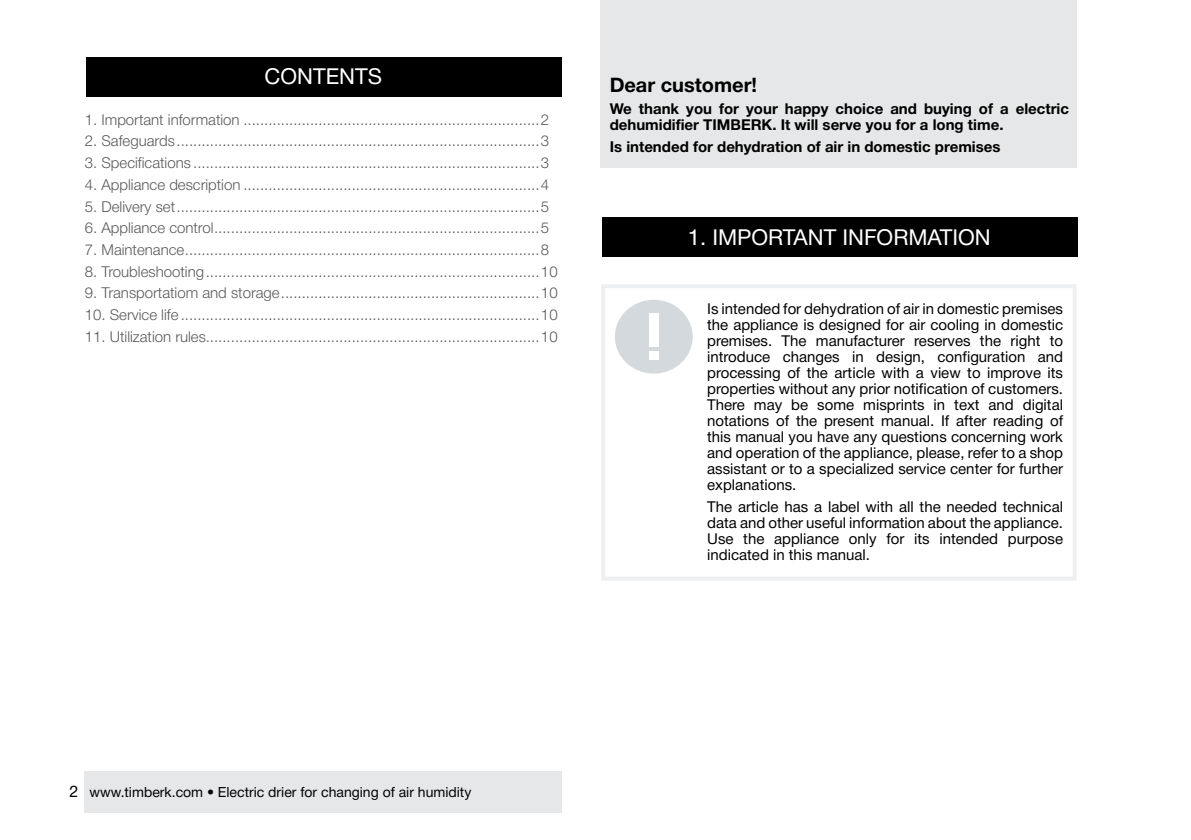
<style>
.page{position:relative;width:1191px;height:840px;background:#fff}
.page>*{position:absolute;margin:0;border:0;box-sizing:border-box;transform-origin:0 0}
.t1{font:22px "Helvetica Neue Cyr";color:#fff}
.t2{font:700 20px "Helvetica Neue Cyr";color:#000}
.t3{font:300 15px "Helvetica Neue Cyr";color:#58595b}
.t4{font:15px/16px "Helvetica Neue Cyr";color:#000;text-align:justify}
.t5{font:700 15px/16px "Helvetica Neue Cyr";color:#000}
.t6{font:14px "Helvetica Neue Cyr";color:#000}
.s1{font-size:16px}
</style>
<div class="page">
<div style="left:84px;top:771px;width:478px;height:41px;background:#e6e7e8"></div>
<div style="left:602px;top:217px;width:475px;height:40px;background:#000"></div>
<div style="left:86px;top:57px;width:475px;height:39px;background:#000"></div>
<div style="left:615px;top:299px;width:77px;height:74px;background:#d3d9dc;border-radius:50%"></div>
<div style="left:649px;top:313px;width:9px;height:34px;background:#fff"></div>
<div style="left:649px;top:350px;width:9px;height:9px;background:#fff"></div>
<div style="left:600px;top:0;width:477px;height:167px;background:#e6e7e8"></div>
<div style="left:601px;top:284px;width:475px;height:296px;border:4px solid #d3d9dc"></div>
<h1 class="t1" style="left:264px;top:64px;width:119px">CONTENTS</h1>
<p class="t3" style="left:85px;top:111px;width:466px">1. Important information .......................................................................2</p>
<p class="t3" style="left:85px;top:133px;width:466px">2. Safeguards .......................................................................................3</p>
<p class="t3" style="left:85px;top:155px;width:466px">3. Specifications ...................................................................................3</p>
<p class="t3" style="left:85px;top:176px;width:466px">4. Appliance description .......................................................................4</p>
<p class="t3" style="left:85px;top:198px;width:466px">5. Delivery set .......................................................................................5</p>
<p class="t3" style="left:85px;top:220px;width:466px">6. Appliance control ..............................................................................5</p>
<p class="t3" style="left:85px;top:241px;width:466px">7. Maintenance .....................................................................................8</p>
<p class="t3" style="left:85px;top:263px;width:474px">8. Troubleshooting ................................................................................10</p>
<p class="t3" style="left:85px;top:285px;width:474px">9. Transportatiom and storage ..............................................................10</p>
<p class="t3" style="left:85px;top:306px;width:474px">10. Service life ......................................................................................10</p>
<p class="t3" style="left:85px;top:328px;width:474px">11. Utilization rules................................................................................10</p>
<h2 class="t2" style="left:609px;top:74px;width:149px">Dear customer!</h2>
<p class="t5" style="left:609px;top:100px;width:461px">We thank you for your happy choice and buying of a electric dehumidifier TIMBERK. It will serve you for a long time.</p>
<p class="t5" style="left:609px;top:138px;width:392px">Is intended for dehydration of air in domestic premises</p>
<h1 class="t1" style="left:688px;top:225px;width:304px">1. IMPORTANT INFORMATION</h1>
<p class="t4" style="left:707px;top:300px;width:357px">Is intended for dehydration of air in domestic premises the appliance is designed for air cooling in domestic premises. The manufacturer reserves the right to introduce changes in design, configuration and processing of the article with a view to improve its properties without any prior notification of customers.<br>There may be some misprints in text and digital notations of the present manual. If after reading of this manual you have any questions concerning work and operation of the appliance, please, refer to a shop assistant or to a specialized service center for further explanations.</p>
<p class="t4" style="left:707px;top:498px;width:357px">The article has a label with all the needed technical data and other useful information about the appliance.<br>Use the appliance only for its intended purpose indicated in this manual.</p>
<p class="t6" style="left:69px;top:783px;width:403px"><span class="s1">2</span> www.timberk.com • Electric drier for changing of air humidity</p>
</div>
